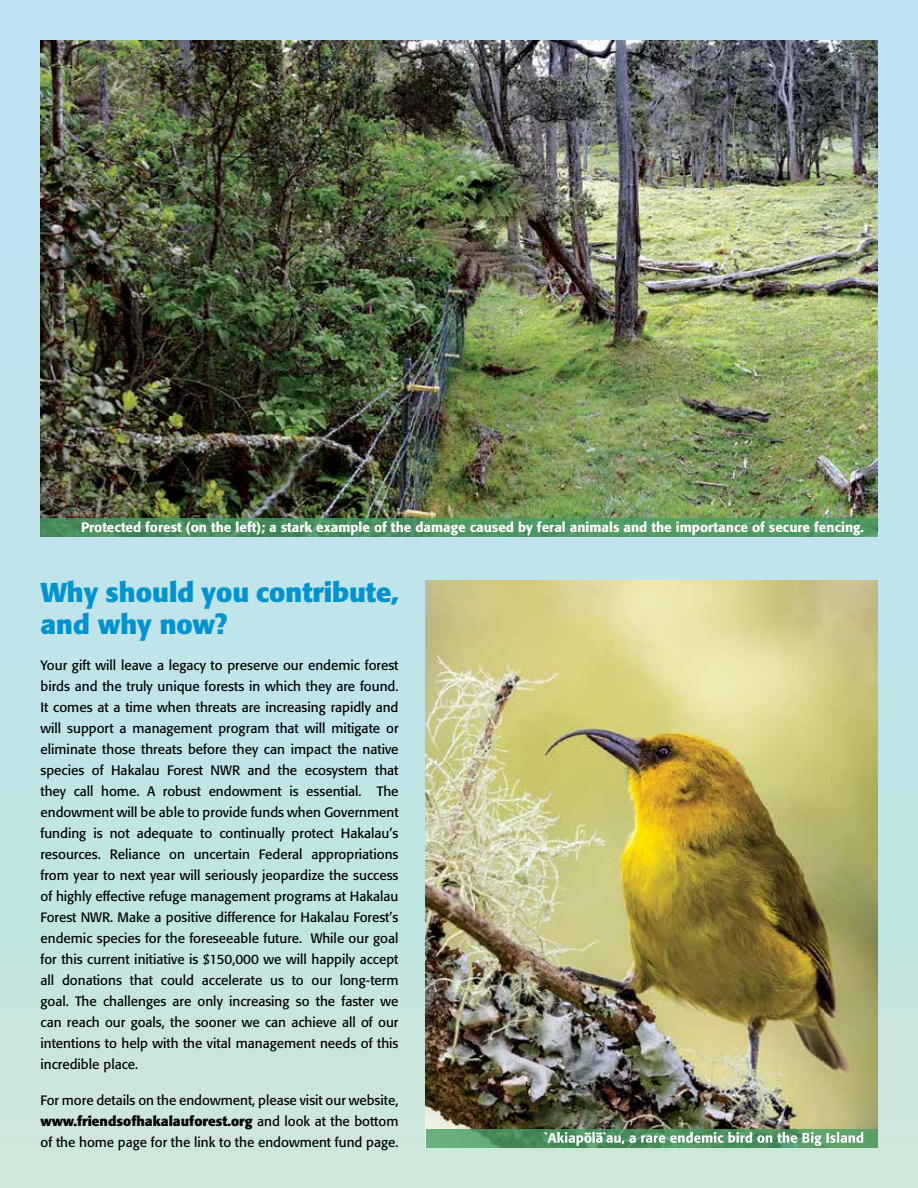
<style>
.page{position:relative;width:918px;height:1188px;background:#fff}
.page>*{position:absolute;margin:0;border:0;box-sizing:border-box;transform-origin:0 0}
.t1{font:700 27px/32.4px "Formata";color:#0093d0}
.t2{font:13.5px/21px "Formata";color:#000;text-align:justify}
.t3{font:500 13.5px "Formata";color:#fff}
.s1{font-weight:700}
</style>
<div class="page">
<div style="left:0;top:0;width:918px;height:1188px;background:linear-gradient(to bottom,#bce3f6,#c7e6dc)"></div>
<img style="left:40px;top:40px;width:838px;height:478px">
<img style="left:426px;top:580px;width:452px;height:549px">
<svg style="left:40px;top:518px;width:838px;height:19px;background:#4c9460"></svg>
<svg style="left:426px;top:1129px;width:452px;height:19px;background:#549867"></svg>
<svg style="left:544px;top:1132px;width:319px;height:14px"></svg>
<p class="t3" style="left:81px;top:519px;width:784px">Protected forest (on the left); a stark example of the damage caused by feral animals and the importance of secure fencing.</p>
<h1 class="t1" style="left:40px;top:576px;width:360px">Why should you contribute, and why now?</h1>
<p class="t2" style="left:40px;top:655px;width:360px">Your gift will leave a legacy to preserve our endemic forest birds and the truly unique forests in which they are found.<br>It comes at a time when threats are increasing rapidly and will support a management program that will mitigate or eliminate those threats before they can impact the native species of Hakalau Forest NWR and the ecosystem that they call home. A robust endowment is essential. The endowment will be able to provide funds when Government funding is not adequate to continually protect Hakalau’s resources. Reliance on uncertain Federal appropriations from year to next year will seriously jeopardize the success of highly effective refuge management programs at Hakalau Forest NWR. Make a positive difference for Hakalau Forest’s endemic species for the foreseeable future. While our goal for this current initiative is $150,000 we will happily accept all donations that could accelerate us to our long-term goal. The challenges are only increasing so the faster we can reach our goals, the sooner we can achieve all of our intentions to help with the vital management needs of this incredible place.</p>
<p class="t2" style="left:40px;top:1090px;width:360px">For more details on the endowment, please visit our website, <span class="s1">www.friendsofhakalauforest.org</span> and look at the bottom of the home page for the link to the endowment fund page.</p>
</div>
